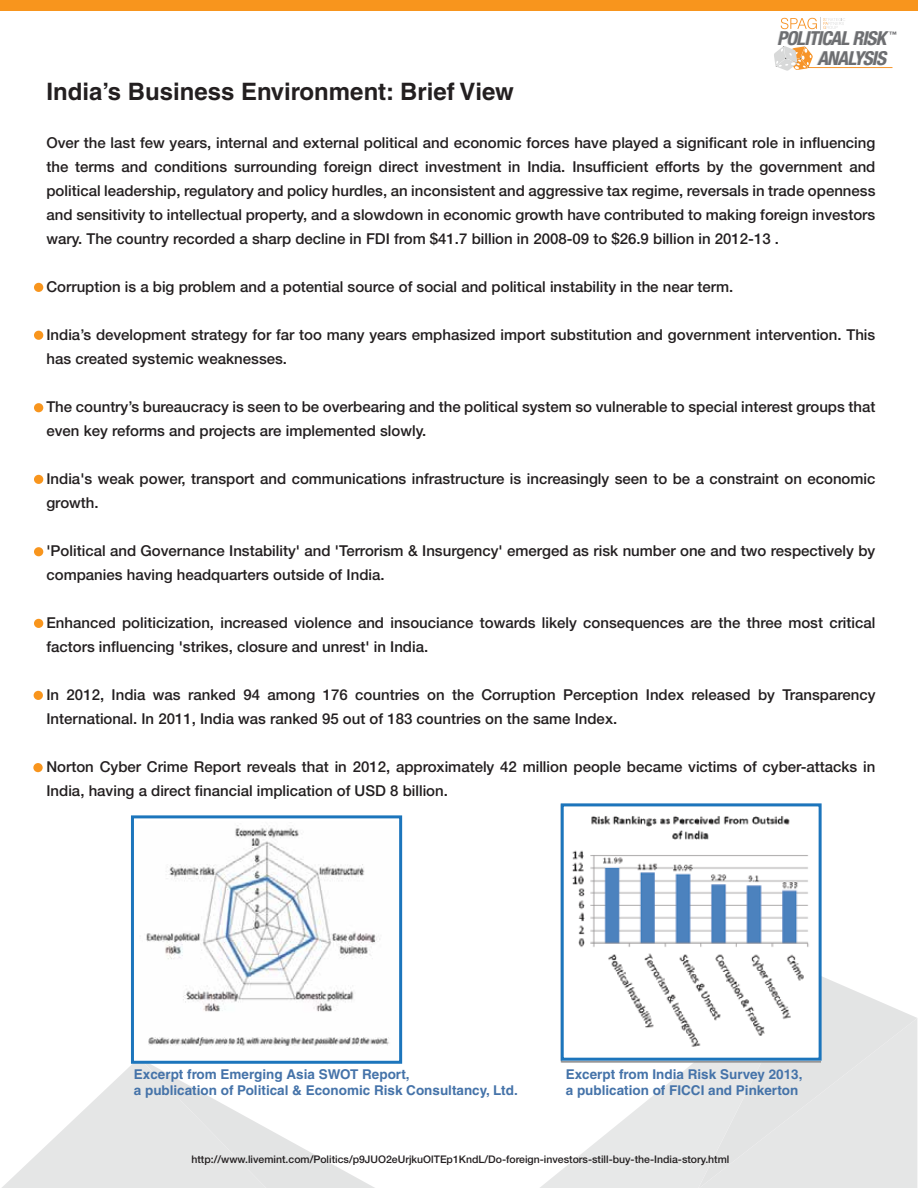
<style>
.page{position:relative;width:918px;height:1188px;background:#fff}
.page>*{position:absolute;margin:0;border:0;box-sizing:border-box;transform-origin:0 0}
.t1{font:700 24px "Helvetica";color:#231f20}
.t2{font:italic 700 condensed 19.2px/19.5px "Helvetica Neue LT Pro";letter-spacing:-.04em;color:#6d6e71;text-align:right}
.t3{font:500 15px/24px "Helvetica Neue LT Pro";color:#231f20}
.t4{font:700 13.5px/16.2px "Helvetica";color:#4573a9}
.t5{font:500 10.5px "Helvetica Neue LT Pro";color:#231f20}
.t6{font:700 7.5px "Helvetica";color:#6d6e71}
</style>
<div class="page">
<svg style="left:808px;top:976px;width:109px;height:212px;fill:#e5e6e6"></svg>
<svg style="left:540px;top:1062px;width:268px;height:126px;fill:#e7e8e8"></svg>
<svg style="left:2px;top:1064px;width:373px;height:124px"></svg>
<div style="left:0;top:0;width:918px;height:10px;background:#f8951d"></div>
<img style="left:146px;top:825px;width:243px;height:221px">
<img style="left:560px;top:804px;width:261px;height:258px">
<div style="left:131px;top:815px;width:271px;height:249px;border:3px solid #1c75bc"></div>
<div style="left:561px;top:803px;width:261px;height:258px;border:3px solid #1c75bc"></div>
<hr style="left:808px;top:67px;width:84px;height:1px;background:#f79428">
<svg style="left:774px;top:46px;width:41px;height:25px"></svg>
<svg style="left:781px;top:17px;width:64px;height:13px"></svg>
<div style="left:34px;top:283px;width:9px;height:9px;background:#f8951d;border-radius:50%"></div>
<div style="left:34px;top:331px;width:9px;height:9px;background:#f8951d;border-radius:50%"></div>
<div style="left:34px;top:403px;width:9px;height:9px;background:#f8951d;border-radius:50%"></div>
<div style="left:34px;top:475px;width:9px;height:9px;background:#f8951d;border-radius:50%"></div>
<div style="left:34px;top:547px;width:9px;height:9px;background:#f8951d;border-radius:50%"></div>
<div style="left:34px;top:619px;width:9px;height:9px;background:#f8951d;border-radius:50%"></div>
<div style="left:34px;top:691px;width:9px;height:9px;background:#f8951d;border-radius:50%"></div>
<div style="left:33px;top:763px;width:10px;height:9px;background:#f8951d;border-radius:50%"></div>
<p class="t2" style="left:777px;top:29px;width:111px">POLITICAL RISK<br>ANALYSIS</p>
<p class="t6" style="left:889px;top:29px;width:9px">™</p>
<h1 class="t1" style="left:46px;top:77px;width:469px">India’s Business Environment: Brief View</h1>
<p class="t3" style="left:46px;top:131px;width:831px;text-align:justify">Over the last few years, internal and external political and economic forces have played a significant role in influencing the terms and conditions surrounding foreign direct investment in India. Insufficient efforts by the government and political leadership, regulatory and policy hurdles, an inconsistent and aggressive tax regime, reversals in trade openness and sensitivity to intellectual property, and a slowdown in economic growth have contributed to making foreign investors wary. The country recorded a sharp decline in FDI from $41.7 billion in 2008-09 to $26.9 billion in 2012-13 .</p>
<p class="t3" style="left:46px;top:275px;width:688px">Corruption is a big problem and a potential source of social and political instability in the near term.</p>
<p class="t3" style="left:46px;top:323px;width:830px">India’s development strategy for far too many years emphasized import substitution and government intervention. This has created systemic weaknesses.</p>
<p class="t3" style="left:46px;top:395px;width:831px">The country’s bureaucracy is seen to be overbearing and the political system so vulnerable to special interest groups that even key reforms and projects are implemented slowly.</p>
<p class="t3" style="left:46px;top:467px;width:831px">India's weak power, transport and communications infrastructure is increasingly seen to be a constraint on economic growth.</p>
<p class="t3" style="left:46px;top:539px;width:830px">'Political and Governance Instability' and 'Terrorism &amp; Insurgency' emerged as risk number one and two respectively by companies having headquarters outside of India.</p>
<p class="t3" style="left:46px;top:611px;width:831px">Enhanced politicization, increased violence and insouciance towards likely consequences are the three most critical factors influencing 'strikes, closure and unrest' in India.</p>
<p class="t3" style="left:46px;top:683px;width:831px">In 2012, India was ranked 94 among 176 countries on the Corruption Perception Index released by Transparency<br>International. In 2011, India was ranked 95 out of 183 countries on the same Index.</p>
<p class="t3" style="left:46px;top:755px;width:831px">Norton Cyber Crime Report reveals that in 2012, approximately 42 million people became victims of cyber-attacks in<br>India, having a direct financial implication of USD 8 billion.</p>
<p class="t4" style="left:134px;top:1066px;width:385px">Excerpt from Emerging Asia SWOT Report,<br>a publication of Political &amp; Economic Risk Consultancy, Ltd.</p>
<p class="t4" style="left:566px;top:1066px;width:238px">Excerpt from India Risk Survey 2013, a publication of FICCI and Pinkerton</p>
<p class="t5" style="left:191px;top:1153px;width:540px">http://www.livemint.com/Politics/p9JUO2eUrjkuOlTEp1KndL/Do-foreign-investors-still-buy-the-India-story.html</p>
</div>
